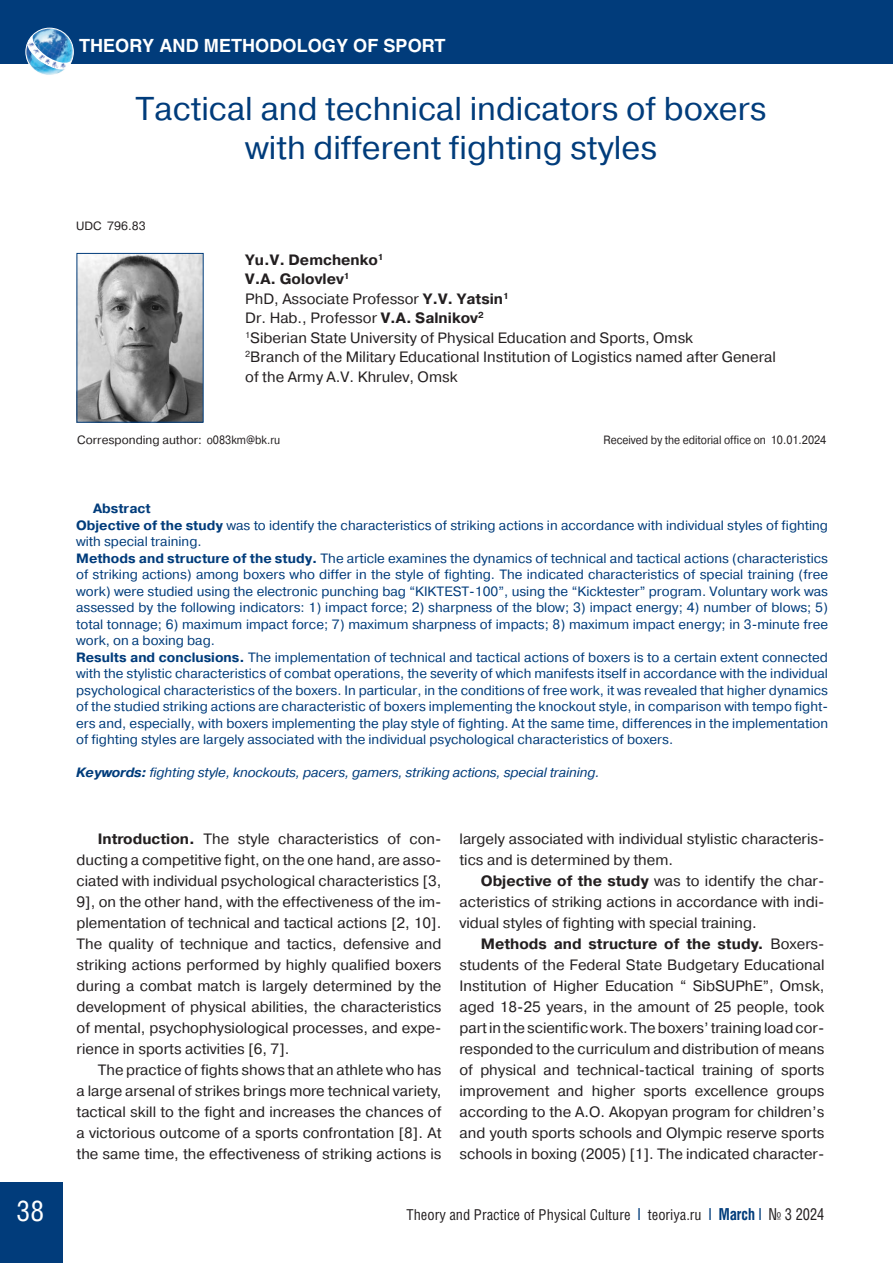
<style>
.page{position:relative;width:893px;height:1263px;background:#fff}
.page>*{position:absolute;margin:0;border:0;box-sizing:border-box;transform-origin:0 0}
.ЗАГОЛОВОК{font:33px "Pragmatica C";color:#013c7b}
.t1{font:28.5px "Helios Cond C";color:#fff}
.t2{font:700 18px "Helios C";color:#fff}
.ИНСТИТУТ{font:15px/21px "Pragmatica C";color:#231f20;text-align:justify}
.t3{font:15px "Helios Cond C";color:#231f20}
.ИНСТИТУТ-2{font:700 15px "Pragmatica C";color:#231f20}
.ТЕКСТ{font:13.5px/16.5px "Pragmatica C";color:#013c7b;text-align:justify}
.ТЕКСТ-2{font:italic 13.5px "Pragmatica C";letter-spacing:-.01em;color:#013c7b}
.t4{font:700 13.5px "Pragmatica C";color:#013c7b}
.АДРЕС{font:12px "Pragmatica C";color:#231f20}
.АДРЕС-2{font:12px "Pragmatica C";color:#231f20;scale:.88 1}
.s1{font-weight:700}
.s2{font-weight:700;font-size:16.5px;color:#013c7b}
.s3{font-size:16.5px}
</style>
<div class="page">
<div style="left:0;top:1182px;width:62px;height:81px;background:#013c7b"></div>
<div style="left:0;top:0;width:893px;height:64px;background:#013c7b"></div>
<img style="left:79px;top:255px;width:123px;height:166px">
<div style="left:77px;top:253px;width:127px;height:170px;border:1px solid #013c7b"></div>
<img style="left:34px;top:28px;width:40px;height:46px">
<div style="left:26px;top:28px;width:47px;height:48px;border:1px solid #fff;border-radius:50%"></div>
<svg style="left:26px;top:33px;width:46px;height:40px"></svg>
<p class="t2" style="left:79px;top:35px;width:368px">THEORY AND METHODOLOGY OF SPORT</p>
<p class="ЗАГОЛОВОК" style="left:136px;top:90px;width:633px">Tactical and technical indicators of boxers</p>
<p class="ЗАГОЛОВОК" style="left:245px;top:129px;width:413px">with different fighting styles</p>
<p class="АДРЕС" style="left:76px;top:219px;width:71px">UDC 796.83</p>
<p class="ИНСТИТУТ-2" style="left:245px;top:251px;width:140px">Yu.V. Demchenko<sup>1</sup></p>
<p class="ИНСТИТУТ-2" style="left:245px;top:271px;width:106px">V.A. Golovlev<sup>1</sup></p>
<p class="ИНСТИТУТ" style="left:245px;top:288px;width:265px">PhD, Associate Professor <span class="s1">Y.V. Yatsin</span><sup>1</sup></p>
<p class="ИНСТИТУТ" style="left:245px;top:308px;width:240px">Dr. Hab., Professor <span class="s1">V.A. Salnikov</span><sup>2</sup></p>
<p class="ИНСТИТУТ" style="left:245px;top:327px;width:449px"><sup>1</sup>Siberian State University of Physical Education and Sports, Omsk</p>
<p class="ИНСТИТУТ" style="left:245px;top:347px;width:532px"><sup>2</sup>Branch of the Military Educational Institution of Logistics named after General</p>
<p class="ИНСТИТУТ" style="left:245px;top:366px;width:214px">of the Army A.V. Khrulev, Omsk</p>
<p class="АДРЕС" style="left:77px;top:433px;width:205px">Corresponding author: o083km@bk.ru</p>
<p class="АДРЕС-2" style="left:603px;top:433px;width:255px">Received by the editorial office on 10.01.2024</p>
<p class="t4" style="left:93px;top:501px;width:59px">Abstract</p>
<p class="ТЕКСТ" style="left:76px;top:517px;width:753px"><span class="s1">Objective of the study</span> was to identify the characteristics of striking actions in accordance with individual styles of fighting with special training.</p>
<p class="ТЕКСТ" style="left:76px;top:550px;width:753px"><span class="s1">Methods and structure of the study.</span> The article examines the dynamics of technical and tactical actions (characteristics of striking actions) among boxers who differ in the style of fighting. The indicated characteristics of special training (free work) were studied using the electronic punching bag “KIKTEST-100”, using the “Kicktester” program. Voluntary work was assessed by the following indicators: 1) impact force; 2) sharpness of the blow; 3) impact energy; 4) number of blows; 5) total tonnage; 6) maximum impact force; 7) maximum sharpness of impacts; 8) maximum impact energy; in 3-minute free work, on a boxing bag.</p>
<p class="ТЕКСТ" style="left:76px;top:649px;width:753px"><span class="s1">Results and conclusions.</span> The implementation of technical and tactical actions of boxers is to a certain extent connected with the stylistic characteristics of combat operations, the severity of which manifests itself in accordance with the individual psychological characteristics of the boxers. In particular, in the conditions of free work, it was revealed that higher dynamics of the studied striking actions are characteristic of boxers implementing the knockout style, in comparison with tempo fight&shy;ers and, especially, with boxers implementing the play style of fighting. At the same time, differences in the implementation of fighting styles are largely associated with the individual psychological characteristics of boxers.</p>
<p class="ТЕКСТ-2" style="left:76px;top:765px;width:525px"><span class="s1">Keywords:</span> fighting style, knockouts, pacers, gamers, striking actions, special training.</p>
<p class="ИНСТИТУТ" style="left:77px;top:828px;width:366px;text-indent:21px"><span class="s1">Introduction.</span> The style characteristics of con&shy;ducting a competitive fight, on the one hand, are asso&shy;ciated with individual psychological characteristics [3, 9], on the other hand, with the effectiveness of the im&shy;plementation of technical and tactical actions [2, 10].<br>The quality of technique and tactics, defensive and striking actions performed by highly qualified boxers during a combat match is largely determined by the development of physical abilities, the characteristics of mental, psychophysiological processes, and expe&shy;rience in sports activities [6, 7].</p>
<p class="ИНСТИТУТ" style="left:77px;top:1059px;width:366px;text-indent:21px">The practice of fights shows that an athlete who has a large arsenal of strikes brings more technical variety, tactical skill to the fight and increases the chances of a victorious outcome of a sports confrontation [8]. At the same time, the effectiveness of striking actions is</p>
<p class="ИНСТИТУТ" style="left:459px;top:828px;width:366px">largely associated with individual stylistic characteris&shy;tics and is determined by them.</p>
<p class="ИНСТИТУТ" style="left:459px;top:870px;width:366px;text-indent:21px"><span class="s1">Objective of the study</span> was to identify the char&shy;acteristics of striking actions in accordance with indi&shy;vidual styles of fighting with special training.</p>
<p class="ИНСТИТУТ" style="left:459px;top:933px;width:366px;text-indent:21px"><span class="s1">Methods and structure of the study.</span> Boxers&shy;students of the Federal State Budgetary Educational Institution of Higher Education “ SibSUPhE”, Omsk, aged 18-25 years, in the amount of 25 people, took part in the scientific work. The boxers’ training load cor&shy;responded to the curriculum and distribution of means of physical and technical-tactical training of sports improvement and higher sports excellence groups according to the А.О. Akopyan program for children’s and youth sports schools and Olympic reserve sports schools in boxing (2005) [1]. The indicated character-</p>
<h2 class="t1" style="left:17px;top:1194px;width:29px">38</h2>
<p class="t3" style="left:406px;top:1205px;width:419px">Theory and Practice of Physical Culture <span class="s2">|</span> teoriya.ru <span class="s2">| March |</span> <span class="s3">№ 3 2024</span></p>
</div>
